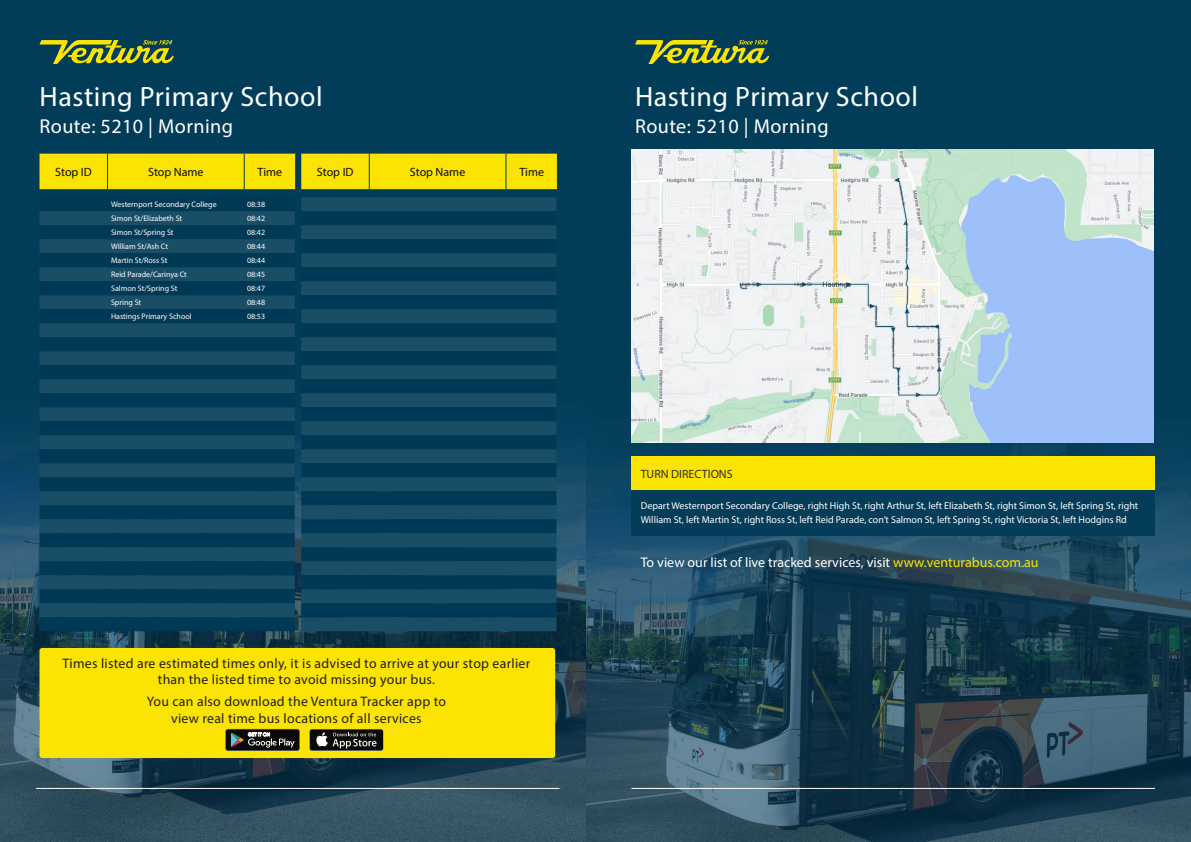
<style>
.page{position:relative;width:1191px;height:842px;background:#fff}
.page>*{position:absolute;margin:0;border:0;box-sizing:border-box;transform-origin:0 0}
.t1{font:28px "Myriad Pro";letter-spacing:.02em;color:#fff}
.t2{font:20.2px "Myriad Pro";letter-spacing:.02em;color:#fff}
.t3{font:14px "Myriad Pro";color:#fff}
.t4{font:13.8px/16.6px "Myriad Pro";letter-spacing:.02em;color:#231f20;text-align:center}
.t5{font:12px "Myriad Pro";color:#0d0d0d}
.t6{font:12px "Myriad Pro";color:#312f30}
.t7{font:10px/14px "Myriad Pro";color:#fff}
.t8{font:8px "Myriad Pro";color:#fff}
.s1{color:#fbe304}
</style>
<div class="page">
<img style="left:0;top:0;width:587px;height:842px">
<hr style="left:36px;top:788px;width:523px;height:1px;background:#fff">
<svg style="left:40px;top:40px;width:134px;height:24px;background:#6e8533"></svg>
<div style="left:40px;top:154px;width:517px;height:35px;background:#fbe304"></div>
<hr style="left:369px;top:154px;width:1px;height:35px;background:#033d5a">
<hr style="left:505px;top:154px;width:1px;height:35px;background:#033d5a">
<hr style="left:557px;top:154px;width:1px;height:35px;background:#033d5a">
<svg style="left:40px;top:197px;width:255px;height:42px;background:#083f5a"></svg>
<div style="left:40px;top:239px;width:255px;height:378px;background:#1a4d66"></div>
<svg style="left:40px;top:253px;width:255px;height:322px;background:#0c425c"></svg>
<div style="left:40px;top:589px;width:255px;height:14px;background:#003955"></div>
<div style="left:40px;top:617px;width:255px;height:14px;background:#003955"></div>
<div style="left:301px;top:197px;width:255px;height:434px;background:#1a4d66"></div>
<svg style="left:301px;top:211px;width:255px;height:56px;background:#0c425d"></svg>
<svg style="left:301px;top:267px;width:255px;height:322px;background:#0c425c"></svg>
<div style="left:301px;top:603px;width:255px;height:14px;background:#003955"></div>
<div style="left:39px;top:648px;width:516px;height:110px;background:#fbe304;border-radius:3px"></div>
<svg style="left:225px;top:729px;width:75px;height:22px;background:#383b36"></svg>
<div style="left:309px;top:729px;width:74px;height:22px;background:#343533;border-radius:3px"></div>
<div style="left:310px;top:729px;width:73px;height:21px;background:#0a0b09;border-radius:2px"></div>
<svg style="left:316px;top:732px;width:60px;height:16px"></svg>
<img style="left:587px;top:0;width:604px;height:842px">
<hr style="left:631px;top:788px;width:524px;height:1px;background:#fff">
<div style="left:631px;top:457px;width:523px;height:33px;background:#fbe304"></div>
<div style="left:631px;top:490px;width:523px;height:45px;background:#033d5a"></div>
<svg style="left:635px;top:40px;width:134px;height:24px;background:#6e8533"></svg>
<img style="left:632px;top:150px;width:521px;height:293px">
<p class="t1" style="left:40px;top:79px;width:285px">Hasting Primary School</p>
<p class="t2" style="left:40px;top:114px;width:195px">Route: 5210 | Morning</p>
<p class="t5" style="left:55px;top:164px;width:38px">Stop ID</p>
<p class="t5" style="left:148px;top:164px;width:57px">Stop Name</p>
<p class="t5" style="left:258px;top:164px;width:26px">Time</p>
<p class="t5" style="left:317px;top:164px;width:38px">Stop ID</p>
<p class="t5" style="left:410px;top:164px;width:57px">Stop Name</p>
<p class="t5" style="left:519px;top:164px;width:26px">Time</p>
<p class="t8" style="left:111px;top:200px;width:107px">Westernport Secondary College</p>
<p class="t8" style="left:247px;top:200px;width:20px">08:38</p>
<p class="t8" style="left:111px;top:214px;width:73px">Simon St/Elizabeth St</p>
<p class="t8" style="left:247px;top:214px;width:20px">08:42</p>
<p class="t8" style="left:111px;top:228px;width:64px">Simon St/Spring St</p>
<p class="t8" style="left:247px;top:228px;width:20px">08:42</p>
<p class="t8" style="left:111px;top:242px;width:59px">William St/Ash Ct</p>
<p class="t8" style="left:247px;top:242px;width:20px">08:44</p>
<p class="t8" style="left:111px;top:256px;width:58px">Martin St/Ross St</p>
<p class="t8" style="left:247px;top:256px;width:20px">08:44</p>
<p class="t8" style="left:111px;top:270px;width:77px">Reid Parade/Carinya Ct</p>
<p class="t8" style="left:247px;top:270px;width:20px">08:45</p>
<p class="t8" style="left:111px;top:284px;width:68px">Salmon St/Spring St</p>
<p class="t8" style="left:247px;top:284px;width:20px">08:47</p>
<p class="t8" style="left:111px;top:298px;width:32px">Spring St</p>
<p class="t8" style="left:247px;top:298px;width:20px">08:48</p>
<p class="t8" style="left:111px;top:312px;width:82px">Hastings Primary School</p>
<p class="t8" style="left:247px;top:312px;width:20px">08:53</p>
<p class="t4" style="left:63px;top:655px;width:469px">Times listed are estimated times only, it is advised to arrive at your stop earlier than the listed time to avoid missing your bus.</p>
<p class="t4" style="left:147px;top:693px;width:301px">You can also download the Ventura Tracker app to view real time bus locations of all services</p>
<p class="t1" style="left:635px;top:79px;width:285px">Hasting Primary School</p>
<p class="t2" style="left:635px;top:114px;width:195px">Route: 5210 | Morning</p>
<p class="t6" style="left:640px;top:466px;width:94px">TURN DIRECTIONS</p>
<p class="t7" style="left:640px;top:499px;width:499px">Depart Westernport Secondary College, right High St, right Arthur St, left Elizabeth St, right Simon St, left Spring St, right<br>William St, left Martin St, right Ross St, left Reid Parade, con’t Salmon St, left Spring St, right Victoria St, left Hodgins Rd</p>
<p class="t3" style="left:640px;top:553px;width:399px">To view our list of live tracked services, visit <span class="s1">www.venturabus.com.au</span></p>
</div>
